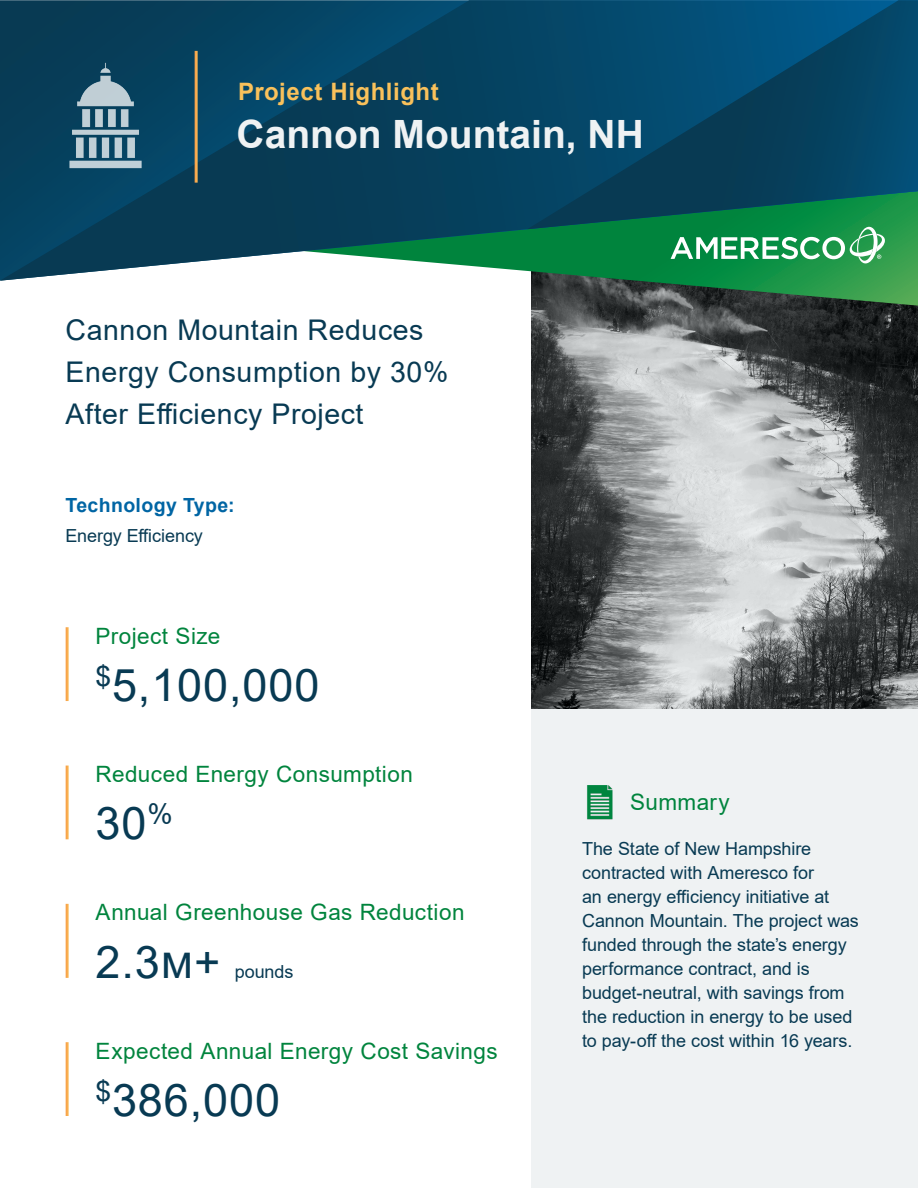
<style>
.page{position:relative;width:918px;height:1188px;background:#fff}
.page>*{position:absolute;margin:0;border:0;box-sizing:border-box;transform-origin:0 0}
.Headline{font:45px "Arial";letter-spacing:.02em;color:#083a53}
.t1{font:700 39px "Arial";color:#eff2f3}
.Headline-2{font:28.5px/42px "Arial";letter-spacing:.02em;color:#083a53}
.t2{font:700 24px "Arial";letter-spacing:.02em;color:#f9c15b}
.t3{font:22.5px "Arial";letter-spacing:.02em;color:#00843d}
.Headline-3{font:700 19.5px "Arial";letter-spacing:.02em;color:#0065a4}
.Tech_Type_List{font:18px/24px "Arial";letter-spacing:-.005em;color:#083a53}
.Headline-4{font:18px "Arial";letter-spacing:-.005em;color:#083a53}
</style>
<div class="page">
<svg style="left:531px;top:306px;width:387px;height:402px;background:#7a7d7e"></svg>
<div style="left:531px;top:708px;width:387px;height:480px;background:#eff2f3"></div>
<svg style="left:531px;top:281px;width:387px;height:25px;background:#355e43"></svg>
<svg style="left:0;top:0;width:918px;height:281px;background:#165463"></svg>
<svg style="left:527px;top:0;width:391px;height:229px;background:#054b65"></svg>
<svg style="left:671px;top:227px;width:214px;height:36px"></svg>
<img style="left:42px;top:53px;width:127px;height:127px">
<hr style="left:195px;top:51px;width:3px;height:132px;background:#fff">
<img style="left:587px;top:785px;width:25px;height:34px">
<p class="t2" style="left:238px;top:74px;width:202px">Project Highlight</p>
<p class="t1" style="left:237px;top:107px;width:409px">Cannon Mountain, NH</p>
<p class="Headline-2" style="left:66px;top:309px;width:384px">Cannon Mountain Reduces<br>Energy Consumption by 30%<br>After Efficiency Project</p>
<p class="Headline-3" style="left:66px;top:491px;width:171px">Technology Type:</p>
<p class="Tech_Type_List" style="left:66px;top:524px;width:139px">Energy Efficiency</p>
<p class="t3" style="left:96px;top:620px;width:126px">Project Size</p>
<p class="Headline" style="left:96px;top:654px;width:225px"><sup>$</sup>5,100,000</p>
<p class="t3" style="left:96px;top:759px;width:319px">Reduced Energy Consumption</p>
<p class="Headline" style="left:96px;top:793px;width:79px">30<sup>%</sup></p>
<p class="t3" style="left:630px;top:787px;width:101px">Summary</p>
<p class="Tech_Type_List" style="left:582px;top:836px;width:278px">The State of New Hampshire contracted with Ameresco for<br>an energy efficiency initiative at<br>Cannon Mountain. The project was funded through the state’s energy performance contract, and is budget-neutral, with savings from the reduction in energy to be used to pay-off the cost within 16 years.</p>
<p class="t3" style="left:96px;top:897px;width:370px">Annual Greenhouse Gas Reduction</p>
<p class="Headline" style="left:96px;top:931px;width:126px">2.3m+</p>
<p class="Headline-4" style="left:235px;top:959px;width:60px">pounds</p>
<p class="t3" style="left:96px;top:1035px;width:404px">Expected Annual Energy Cost Savings</p>
<p class="Headline" style="left:96px;top:1069px;width:186px"><sup>$</sup>386,000</p>
</div>
